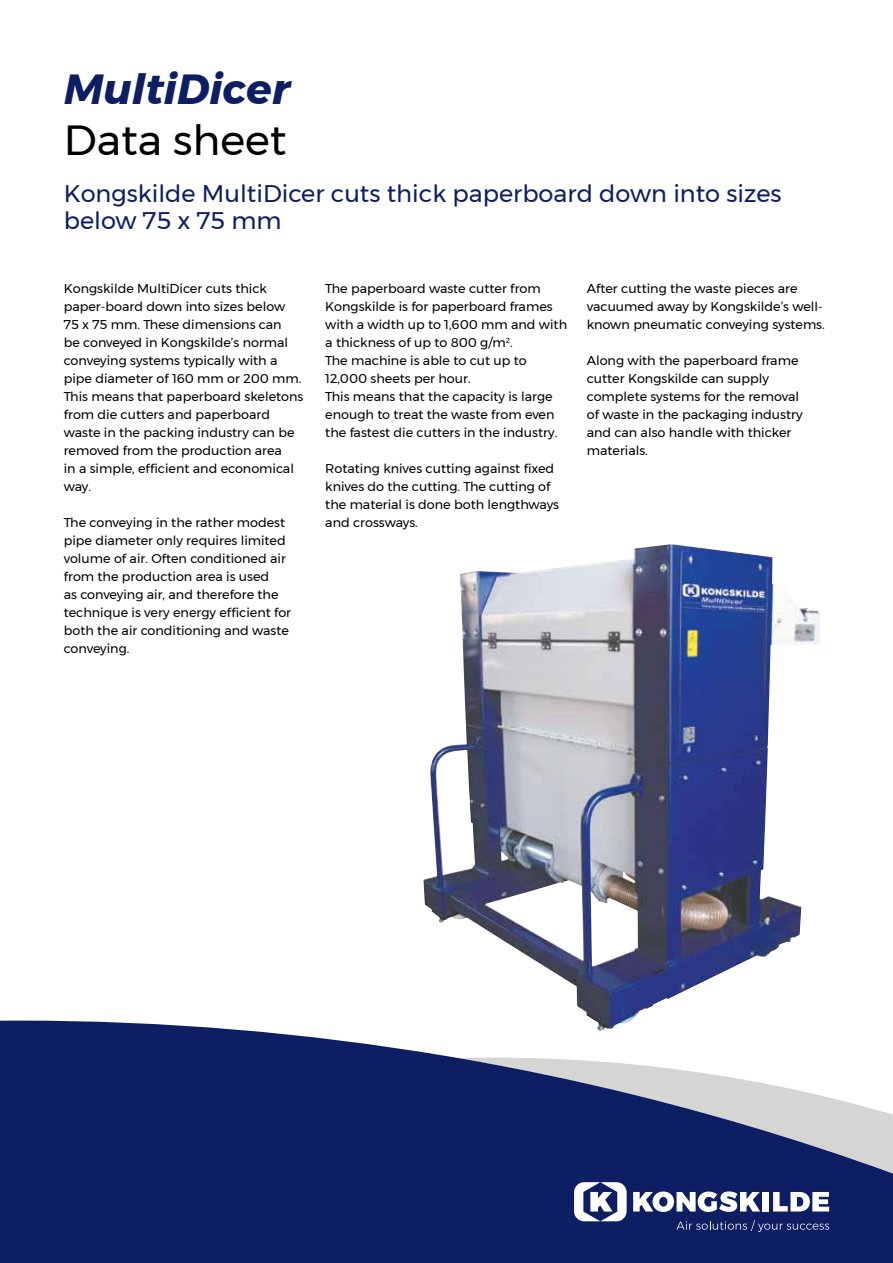
<style>
.page{position:relative;width:893px;height:1263px;background:#fff}
.page>*{position:absolute;margin:0;border:0;box-sizing:border-box;transform-origin:0 0}
.t1{font:italic 700 42px "Montserrat";color:#0e1e63}
.t2{font:42px "Montserrat";color:#000}
.t3{font:24px/27px "Montserrat";color:#0e1e63}
.t4{font:12.75px/18px "Montserrat";color:#000}
</style>
<div class="page">
<svg style="left:0;top:1020px;width:893px;height:243px;background:#3a477e"></svg>
<svg style="left:633px;top:1191px;width:127px;height:21px"></svg>
<div style="left:763px;top:1192px;width:6px;height:19px;background:#fff"></div>
<svg style="left:773px;top:1192px;width:56px;height:19px"></svg>
<svg style="left:676px;top:1220px;width:153px;height:12px;background:#2d3b77"></svg>
<svg style="left:574px;top:1182px;width:53px;height:39px"></svg>
<img style="left:423px;top:544px;width:397px;height:487px">
<h1 class="t1" style="left:64px;top:56px;width:228px">MultiDicer</h1>
<h1 class="t2" style="left:64px;top:108px;width:224px">Data sheet</h1>
<h2 class="t3" style="left:64px;top:180px;width:719px">Kongskilde MultiDicer cuts thick paperboard down into sizes below 75 x 75 mm</h2>
<p class="t4" style="left:64px;top:279px;width:241px">Kongskilde MultiDicer cuts thick paper-board down into sizes below<br>75 x 75 mm. These dimensions can<br>be conveyed in Kongskilde’s normal conveying systems typically with a pipe diameter of 160 mm or 200 mm.<br>This means that paperboard skeletons from die cutters and paperboard waste in the packing industry can be removed from the production area<br>in a simple, efficient and economical way.</p>
<p class="t4" style="left:64px;top:513px;width:229px">The conveying in the rather modest pipe diameter only requires limited volume of air. Often conditioned air from the production area is used<br>as conveying air, and therefore the technique is very energy efficient for both the air conditioning and waste conveying.</p>
<p class="t4" style="left:325px;top:279px;width:243px">The paperboard waste cutter from<br>Kongskilde is for paperboard frames with a width up to 1,600 mm and with a thickness of up to 800 g/m<sup>2</sup>.<br>The machine is able to cut up to<br>12,000 sheets per hour.<br>This means that the capacity is large enough to treat the waste from even the fastest die cutters in the industry.</p>
<p class="t4" style="left:325px;top:459px;width:235px">Rotating knives cutting against fixed knives do the cutting. The cutting of the material is done both lengthways and crossways.</p>
<p class="t4" style="left:587px;top:279px;width:239px">After cutting the waste pieces are vacuumed away by Kongskilde’s well&shy;known pneumatic conveying systems.</p>
<p class="t4" style="left:587px;top:351px;width:217px">Along with the paperboard frame cutter Kongskilde can supply complete systems for the removal of waste in the packaging industry and can also handle with thicker materials.</p>
</div>
